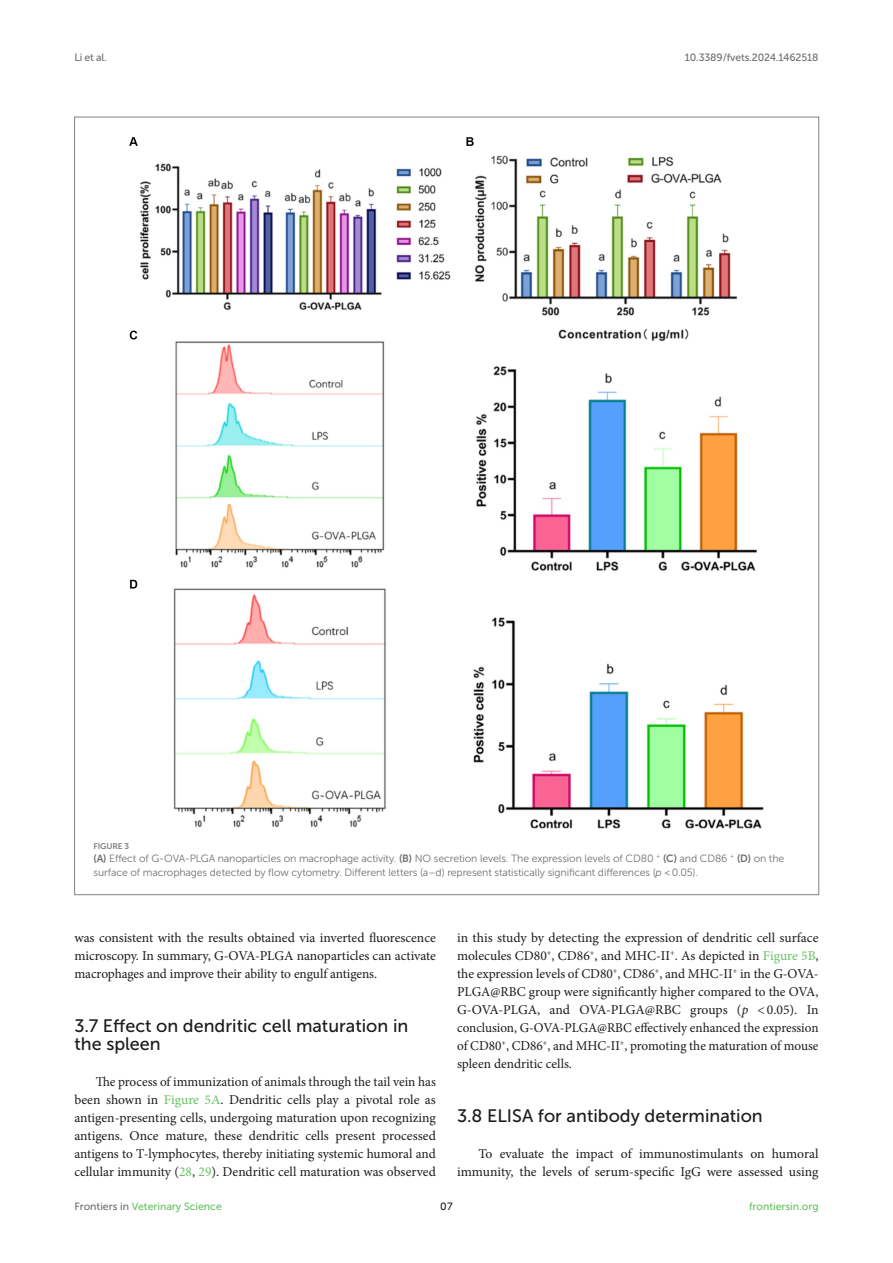
<style>
.page{position:relative;width:893px;height:1263px;background:#fff}
.page>*{position:absolute;margin:0;border:0;box-sizing:border-box;transform-origin:0 0}
.HEAD_2{font:18px/18px "Museo Sans 500";color:#1b1c1b}
.TEXT_FLUSH{font:13.5px/18px "Minion Pro";letter-spacing:-.005em;color:#1b1c1b;text-align:justify}
.FIG_LEG{font:10.5px/13.5px "Museo Sans 300";letter-spacing:-.01em;color:#706f70}
.t1{font:10.5px "Museo Sans 500";color:#65c161}
.t2{font:10.5px "Museo Sans 500";letter-spacing:-.015em;color:#706f70}
.t3{font:10.5px "Museo Sans 500";color:#1b1c1b}
.FIG_HD{font:8.25px "Museo Sans 700";letter-spacing:-.01em;color:#7e7f7f}
.s1{font-family:"Museo Sans 700"}
.s2{font-style:italic}
.s3{color:#65c161}
.s4{color:#706f70}
</style>
<div class="page">
<img style="left:129px;top:137px;width:635px;height:692px">
<p class="t2" style="left:74px;top:51px;width:34px">Li et al.</p>
<p class="t2" style="left:685px;top:51px;width:135px">10.3389/fvets.2024.1462518</p>
<p class="FIG_HD" style="left:94px;top:841px;width:37px">FIGURE 3</p>
<p class="FIG_LEG" style="left:94px;top:852px;width:692px"><span class="s1">(A)</span> Effect of G-OVA-PLGA nanoparticles on macrophage activity. <span class="s1">(B)</span> NO secretion levels. The expression levels of CD80 <sup>+</sup> <span class="s1">(C)</span> and CD86 <sup>+</sup> <span class="s1">(D)</span> on the surface of macrophages detected by flow cytometry. Different letters (a–d) represent statistically significant differences (<span class="s2">p</span> &lt; 0.05).</p>
<p class="TEXT_FLUSH" style="left:74px;top:929px;width:363px">was consistent with the results obtained via inverted fluorescence microscopy. In summary, G-OVA-PLGA nanoparticles can activate macrophages and improve their ability to engulf antigens.</p>
<p class="HEAD_2" style="left:74px;top:1017px;width:335px">3.7 Effect on dendritic cell maturation in the spleen</p>
<p class="TEXT_FLUSH" style="left:74px;top:1073px;width:363px;text-indent:21px">The process of immunization of animals through the tail vein has been shown in <span class="s3">Figure 5A</span>. Dendritic cells play a pivotal role as antigen-presenting cells, undergoing maturation upon recognizing antigens. Once mature, these dendritic cells present processed antigens to T-lymphocytes, thereby initiating systemic humoral and cellular immunity (<span class="s3">28</span>, <span class="s3">29</span>). Dendritic cell maturation was observed</p>
<p class="TEXT_FLUSH" style="left:457px;top:929px;width:363px">in this study by detecting the expression of dendritic cell surface molecules CD80<sup>+</sup>, CD86<sup>+</sup>, and MHC-II<sup>+</sup>. As depicted in <span class="s3">Figure 5B</span>, the expression levels of CD80<sup>+</sup>, CD86<sup>+</sup>, and MHC-II<sup>+</sup> in the G-OVA-PLGA@RBC group were significantly higher compared to the OVA, G-OVA-PLGA, and OVA-PLGA@RBC groups (<span class="s2">p</span> &lt;0.05). In conclusion, G-OVA-PLGA@RBC effectively enhanced the expression of CD80<sup>+</sup>, CD86<sup>+</sup>, and MHC-II<sup>+</sup>, promoting the maturation of mouse spleen dendritic cells.</p>
<p class="HEAD_2" style="left:457px;top:1107px;width:307px">3.8 ELISA for antibody determination</p>
<p class="TEXT_FLUSH" style="left:457px;top:1145px;width:363px;text-align:right">To evaluate the impact of immunostimulants on humoral immunity, the levels of serum-specific IgG were assessed using</p>
<p class="t1" style="left:74px;top:1200px;width:149px"><span class="s4">Frontiers in</span> Veterinary Science</p>
<p class="t3" style="left:440px;top:1200px;width:14px">07</p>
<p class="t1" style="left:749px;top:1200px;width:71px">frontiersin.org</p>
</div>
